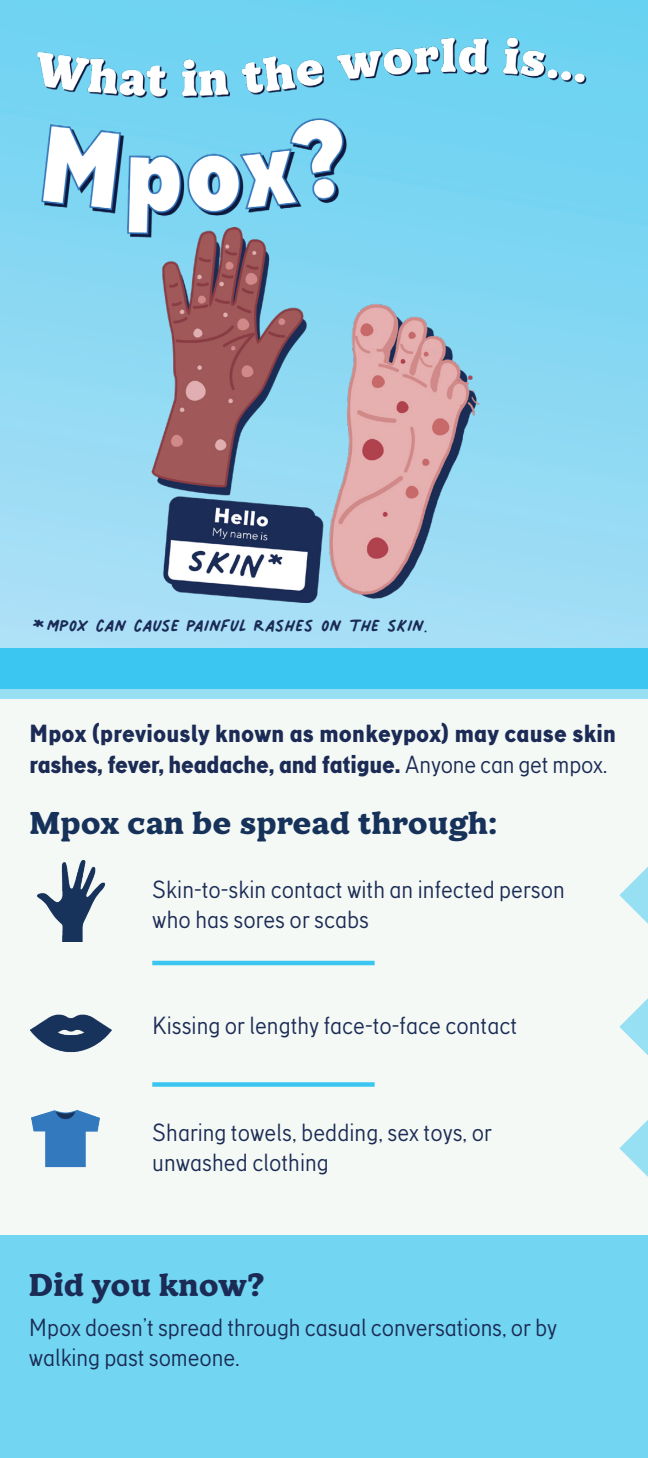
<style>
.page{position:relative;width:648px;height:1458px;background:#fff}
.page>*{position:absolute;margin:0;border:0;box-sizing:border-box;transform-origin:0 0}
.t1{font:36px "Palmer Lake Print";color:#1b2b55}
.t2{font:800 31.5px "TT Phobos";color:#16325a}
.t3{font:800 31.5px "TT Phobos";color:#1b2b55}
.t4{font:24.75px/30.4px "TT Corals";color:#1b2b55}
.t5{font:800 24.75px/30.4px "TT Corals";color:#1b2b55}
.s1{font-weight:400}
</style>
<div class="page">
<div style="left:0;top:668px;width:648px;height:790px;background:#f5f9f5"></div>
<img style="left:0;top:0;width:648px;height:648px">
<div style="left:0;top:1235px;width:648px;height:223px;background:#72d5f1"></div>
<img style="left:30px;top:30px;width:588px;height:213px">
<div style="left:0;top:648px;width:648px;height:40px;background:#3ac6f0"></div>
<div style="left:0;top:688px;width:648px;height:11px;background:#97dff2"></div>
<img style="left:127px;top:228px;width:374px;height:374px">
<img style="left:31px;top:1014px;width:81px;height:39px">
<img style="left:31px;top:1110px;width:69px;height:58px">
<img style="left:36px;top:861px;width:70px;height:81px">
<hr style="left:152px;top:961px;width:223px;height:4px;background:#3ac6f0">
<div style="left:152px;top:1082px;width:223px;height:5px;background:#3ac6f0"></div>
<svg style="left:619px;top:867px;width:29px;height:57px"></svg>
<svg style="left:619px;top:998px;width:29px;height:57px"></svg>
<svg style="left:619px;top:1120px;width:29px;height:57px"></svg>
<p class="t1" style="left:30px;top:607px;width:401px">*Mpox can cause painful rashes on the skin.</p>
<p class="t5" style="left:30px;top:719px;width:588px">Mpox (previously known as monkeypox) may cause skin rashes, fever, headache, and fatigue. <span class="s1">Anyone can get mpox.</span></p>
<p class="t2" style="left:30px;top:802px;width:469px">Mpox can be spread through:</p>
<p class="t4" style="left:152px;top:873px;width:414px">Skin-to-skin contact with an infected person who has sores or scabs</p>
<p class="t4" style="left:152px;top:1010px;width:366px">Kissing or lengthy face-to-face contact</p>
<p class="t4" style="left:152px;top:1116px;width:341px">Sharing towels, bedding, sex toys, or unwashed clothing</p>
<p class="t3" style="left:29px;top:1264px;width:238px">Did you know?</p>
<p class="t4" style="left:29px;top:1312px;width:530px">Mpox doesn’t spread through casual conversations, or by walking past someone.</p>
</div>
